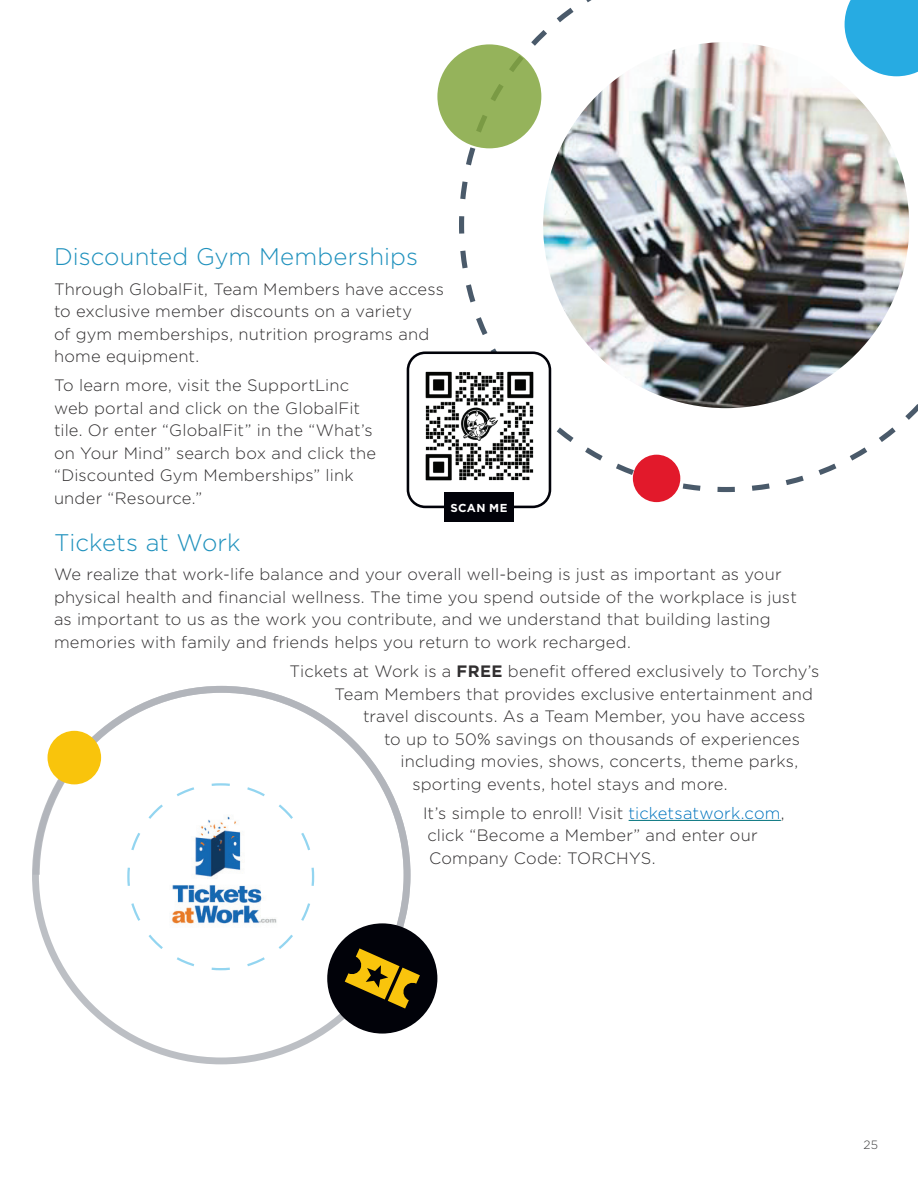
<style>
.page{position:relative;width:918px;height:1188px;background:#fff}
.page>*{position:absolute;margin:0;border:0;box-sizing:border-box;transform-origin:0 0}
.t1{font:300 24px "Gotham";color:#1f91bd}
.t2{font:300 16.5px/22.5px "Gotham";letter-spacing:.01em;color:#312f30}
.t3{font:300 12px "Gotham";color:#3e3e3f}
.t4{font:700 11.55px "Gotham";letter-spacing:.03em;color:#fff}
.s1{font-weight:700}
.s2{color:#0074be}
</style>
<div class="page">
<img style="left:458px;top:0;width:460px;height:494px">
<div style="left:437px;top:44px;width:104px;height:104px;background:#95b35b;border-radius:50%"></div>
<svg style="left:747px;top:0;width:171px;height:213px"></svg>
<div style="left:633px;top:455px;width:47px;height:47px;background:#e2192b;border-radius:50%"></div>
<hr style="left:629px;top:820px;width:152px;height:1px;background:#00727c">
<div style="left:408px;top:353px;width:142px;height:154px;background:#fff;border-radius:17px"></div>
<div style="left:407px;top:351px;width:144px;height:157px;border:3px solid #010209;border-radius:17px"></div>
<div style="left:444px;top:493px;width:69px;height:29px;background:#010209"></div>
<img style="left:425px;top:371px;width:109px;height:110px">
<svg style="left:32px;top:685px;width:380px;height:303px"></svg>
<div style="left:327px;top:923px;width:110px;height:111px;background:#010209;border-radius:50%"></div>
<svg style="left:345px;top:948px;width:75px;height:61px"></svg>
<div style="left:48px;top:731px;width:53px;height:53px;background:#f9c40c;border-radius:50%"></div>
<h1 class="t1" style="left:54px;top:242px;width:365px">Discounted Gym Memberships</h1>
<p class="t2" style="left:54px;top:277px;width:391px">Through GlobalFit, Team Members have access to exclusive member discounts on a variety<br>of gym memberships, nutrition programs and home equipment.</p>
<p class="t2" style="left:54px;top:374px;width:324px">To learn more, visit the SupportLinc web portal and click on the GlobalFit tile. Or enter “GlobalFit” in the “What’s on Your Mind” search box and click the “Discounted Gym Memberships” link under “Resource.”</p>
<h1 class="t1" style="left:54px;top:527px;width:188px">Tickets at Work</h1>
<p class="t2" style="left:54px;top:563px;width:744px">We realize that work-life balance and your overall well-being is just as important as your physical health and financial wellness. The time you spend outside of the workplace is just as important to us as the work you contribute, and we understand that building lasting memories with family and friends helps you return to work recharged.</p>
<p class="t2" style="left:290px;top:660px;width:532px">Tickets at Work is a <span class="s1">FREE</span> benefit offered exclusively to Torchy’s</p>
<p class="t2" style="left:335px;top:682px;width:480px">Team Members that provides exclusive entertainment and</p>
<p class="t2" style="left:363px;top:705px;width:444px">travel discounts. As a Team Member, you have access</p>
<p class="t2" style="left:384px;top:727px;width:417px">to up to 50% savings on thousands of experiences</p>
<p class="t2" style="left:401px;top:750px;width:399px">including movies, shows, concerts, theme parks,</p>
<p class="t2" style="left:413px;top:772px;width:317px">sporting events, hotel stays and more.</p>
<p class="t2" style="left:423px;top:801px;width:363px">It’s simple to enroll! Visit <span class="s2">ticketsatwork.com</span>, click “Become a Member” and enter our<br>Company Code: TORCHYS.</p>
<p class="t4" style="left:450px;top:500px;width:59px">SCAN ME</p>
<p class="t3" style="left:863px;top:1137px;width:16px">25</p>
</div>
